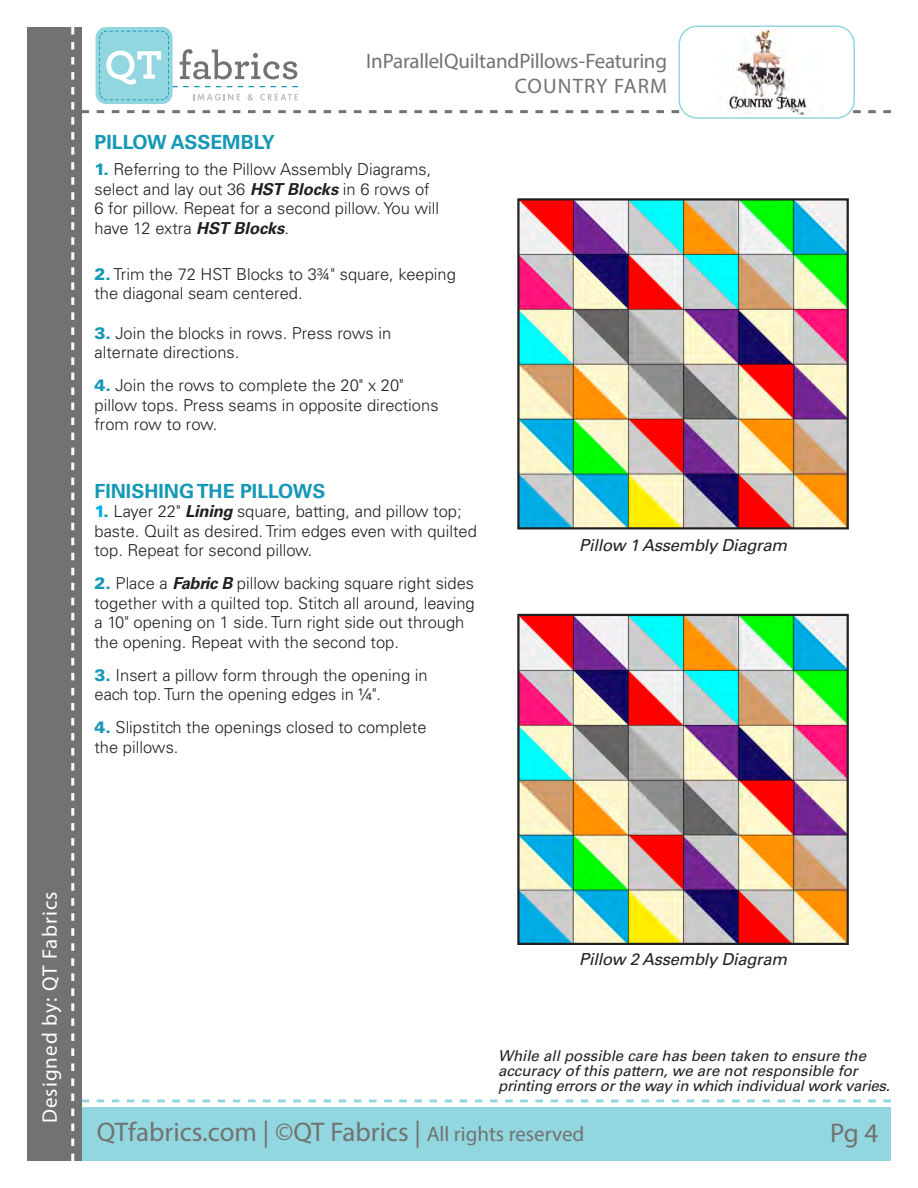
<style>
.page{position:relative;width:918px;height:1188px;background:#fff}
.page>*{position:absolute;margin:0;border:0;box-sizing:border-box;transform-origin:0 0}
.t1{font:27px "Myriad Pro";color:#717371}
.t2{font:21px/25.2px "Myriad Pro";letter-spacing:-.015em;color:#717371;text-align:right}
.t3{font:21px "Myriad Pro";letter-spacing:.05em;color:#fff}
.t4{font:700 19.5px "Univers LT Std";color:#1798b6}
.t5{font:300 16.5px/19.5px "Univers LT Std";color:#231f20}
.t6{font:italic 16.5px "Univers LT Std";letter-spacing:-.015em;color:#231f20}
.t7{font:italic 15px/15px "Univers LT Std";color:#231f20}
.s1{font-weight:900;color:#1798b6}
.s2{font-weight:700;font-style:italic}
.s3{font-weight:900;color:#00aeef}
.s4{font-weight:400}
.s5{font-size:21px}
</style>
<div class="page">
<svg style="left:82px;top:110px;width:809px;height:3px"></svg>
<div style="left:71px;top:1107px;width:820px;height:54px;background:#92d6df"></div>
<svg style="left:82px;top:1099px;width:809px;height:3px"></svg>
<div style="left:27px;top:27px;width:55px;height:1134px;background:#717371"></div>
<svg style="left:71px;top:27px;width:3px;height:1134px"></svg>
<div style="left:96px;top:27px;width:77px;height:77px;background:#92d6df;border-radius:11px"></div>
<svg style="left:99px;top:31px;width:199px;height:70px"></svg>
<div style="left:679px;top:26px;width:175px;height:92px;background:#fff;border-radius:18px"></div>
<div style="left:679px;top:26px;width:176px;height:93px;border:2px solid #92d6df;border-radius:18px"></div>
<img style="left:727px;top:29px;width:81px;height:85px">
<img style="left:520px;top:201px;width:326px;height:326px">
<div style="left:517px;top:198px;width:332px;height:332px;border:2px solid #231f20"></div>
<img style="left:520px;top:617px;width:326px;height:325px">
<div style="left:517px;top:614px;width:332px;height:331px;border:2px solid #231f20"></div>
<p class="t2" style="left:366px;top:48px;width:302px">In Parallel Quilt and Pillows - Featuring<br>COUNTRY FARM</p>
<p class="t4" style="left:94px;top:131px;width:182px">PILLOW ASSEMBLY</p>
<p class="t5" style="left:94px;top:160px;width:346px"><span class="s1">1.</span> Referring to the Pillow Assembly Diagrams, select and lay out 36 <span class="s2">HST Blocks</span> in 6 rows of 6 for pillow. Repeat for a second pillow. You will have 12 extra <span class="s2">HST Blocks</span>.</p>
<p class="t5" style="left:94px;top:264px;width:363px"><span class="s1">2.</span> Trim the 72 HST Blocks to 3¾" square, keeping the diagonal seam centered.</p>
<p class="t5" style="left:94px;top:323px;width:298px"><span class="s1">3.</span> Join the blocks in rows. Press rows in alternate directions.</p>
<p class="t5" style="left:94px;top:376px;width:346px"><span class="s1">4.</span> Join the rows to complete the 20" x 20" pillow tops. Press seams in opposite directions from row to row.</p>
<p class="t4" style="left:94px;top:480px;width:232px">FINISHING THE PILLOWS</p>
<p class="t5" style="left:94px;top:502px;width:384px"><span class="s3">1</span><span class="s1">.</span> Layer 22" <span class="s2">Lining</span> square, batting, and pillow top; baste. Quilt as desired. Trim edges even with quilted top. Repeat for second pillow.</p>
<p class="t5" style="left:94px;top:574px;width:382px"><span class="s1">2.</span> Place a <span class="s2">Fabric B</span> pillow backing square right sides together with a quilted top. Stitch all around, leaving a 10" opening on 1 side. Turn right side out through the opening. Repeat with the second top.</p>
<p class="t5" style="left:94px;top:665px;width:335px"><span class="s1">3.</span> Insert a pillow form through the opening in each top. Turn the opening edges in <span class="s4">¼</span>".</p>
<p class="t5" style="left:94px;top:718px;width:334px"><span class="s1">4.</span> Slipstitch the openings closed to complete the pillows.</p>
<p class="t6" style="left:579px;top:536px;width:209px">Pillow 1 Assembly Diagram</p>
<p class="t3" style="left:37px;top:1123px;width:233px;rotate:-90deg">Designed by: QT Fabrics</p>
<p class="t6" style="left:579px;top:949px;width:209px">Pillow 2 Assembly Diagram</p>
<p class="t7" style="left:498px;top:1048px;width:393px">While all possible care has been taken to ensure the accuracy of this pattern, we are not responsible for printing errors or the way in which individual work varies.</p>
<h1 class="t1" style="left:97px;top:1115px;width:489px">QTfabrics.com | ©QT Fabrics | <span class="s5">All rights reserved</span></h1>
<h1 class="t1" style="left:830px;top:1116px;width:50px">Pg 4</h1>
</div>
